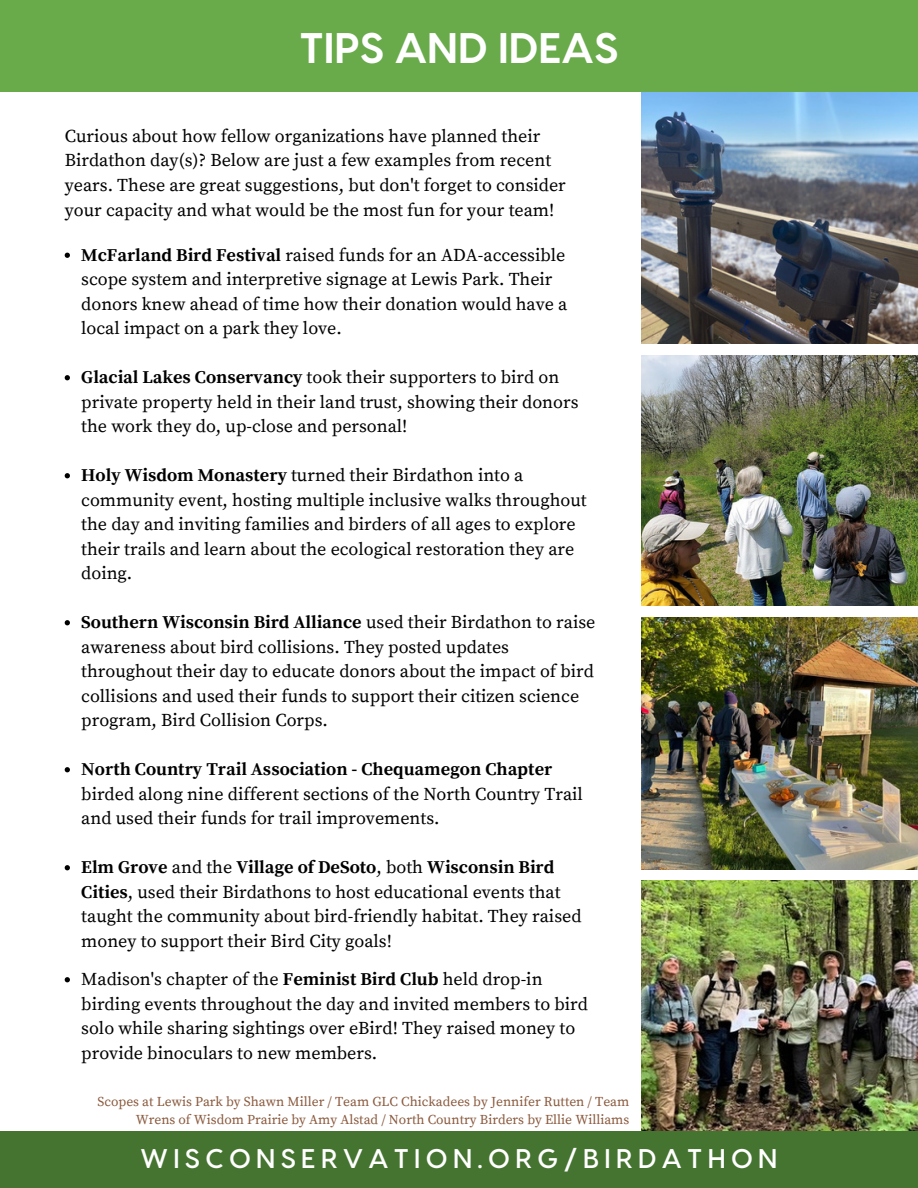
<style>
.page{position:relative;width:918px;height:1188px;background:#fff}
.page>*{position:absolute;margin:0;border:0;box-sizing:border-box;transform-origin:0 0}
.t1{font:700 42.75px "Visby CF";color:#fff}
.t2{font:600 27px "Visby CF";letter-spacing:.2em;color:#fff}
.t3{font:18px/24.5px "Source Serif Pro";color:#000}
.t4{font:13.5px/18px "Source Serif Pro";color:#8a593d;text-align:right}
.s1{font-weight:700}
</style>
<div class="page">
<img style="left:641px;top:92px;width:277px;height:252px">
<img style="left:641px;top:355px;width:277px;height:251px">
<img style="left:641px;top:617px;width:277px;height:252px">
<img style="left:641px;top:880px;width:277px;height:251px">
<div style="left:0;top:1131px;width:918px;height:57px;background:#457330"></div>
<div style="left:0;top:0;width:918px;height:92px;background:#69aa4b"></div>
<svg style="left:65px;top:253px;width:5px;height:5px"></svg>
<svg style="left:65px;top:375px;width:5px;height:5px"></svg>
<svg style="left:65px;top:473px;width:5px;height:5px"></svg>
<svg style="left:65px;top:620px;width:5px;height:5px"></svg>
<svg style="left:65px;top:767px;width:5px;height:5px"></svg>
<svg style="left:65px;top:865px;width:5px;height:5px"></svg>
<svg style="left:65px;top:977px;width:5px;height:5px"></svg>
<h1 class="t1" style="left:299px;top:20px;width:321px">TIPS AND IDEAS</h1>
<p class="t3" style="left:65px;top:124px;width:503px">Curious about how fellow organizations have planned their Birdathon day(s)? Below are just a few examples from recent years. These are great suggestions, but don't forget to consider your capacity and what would be the most fun for your team!</p>
<h3 class="t3" style="left:81px;top:243px;width:488px"><span class="s1">McFarland Bird Festival</span> raised funds for an ADA-accessible scope system and interpretive signage at Lewis Park. Their donors knew ahead of time how their donation would have a local impact on a park they love.</h3>
<p class="t3" style="left:81px;top:366px;width:499px"><span class="s1">Glacial Lakes Conservancy</span> took their supporters to bird on private property held in their land trust, showing their donors the work they do, up-close and personal!</p>
<p class="t3" style="left:81px;top:464px;width:507px"><span class="s1">Holy Wisdom Monastery</span> turned their Birdathon into a community event, hosting multiple inclusive walks throughout the day and inviting families and birders of all ages to explore their trails and learn about the ecological restoration they are doing.</p>
<p class="t3" style="left:81px;top:611px;width:516px"><span class="s1">Southern Wisconsin Bird Alliance</span> used their Birdathon to raise awareness about bird collisions. They posted updates throughout their day to educate donors about the impact of bird collisions and used their funds to support their citizen science program, Bird Collision Corps.</p>
<p class="t3" style="left:81px;top:758px;width:503px"><span class="s1">North Country Trail Association - Chequamegon Chapter </span>birded along nine different sections of the North Country Trail and used their funds for trail improvements.</p>
<p class="t3" style="left:81px;top:856px;width:502px"><span class="s1">Elm Grove</span> and the <span class="s1">Village of DeSoto</span>, both <span class="s1">Wisconsin Bird Cities</span>, used their Birdathons to host educational events that taught the community about bird-friendly habitat. They raised money to support their Bird City goals!</p>
<p class="t3" style="left:81px;top:968px;width:508px">Madison's chapter of the <span class="s1">Feminist Bird Club</span> held drop-in birding events throughout the day and invited members to bird solo while sharing sightings over eBird! They raised money to provide binoculars to new members.</p>
<p class="t4" style="left:98px;top:1093px;width:533px">Scopes at Lewis Park by Shawn Miller / Team GLC Chickadees by Jennifer Rutten / Team<br>Wrens of Wisdom Prairie by Amy Alstad / North Country Birders by Ellie Williams</p>
<p class="t2" style="left:141px;top:1141px;width:638px">WISCONSERVATION.ORG/BIRDATHON</p>
</div>
